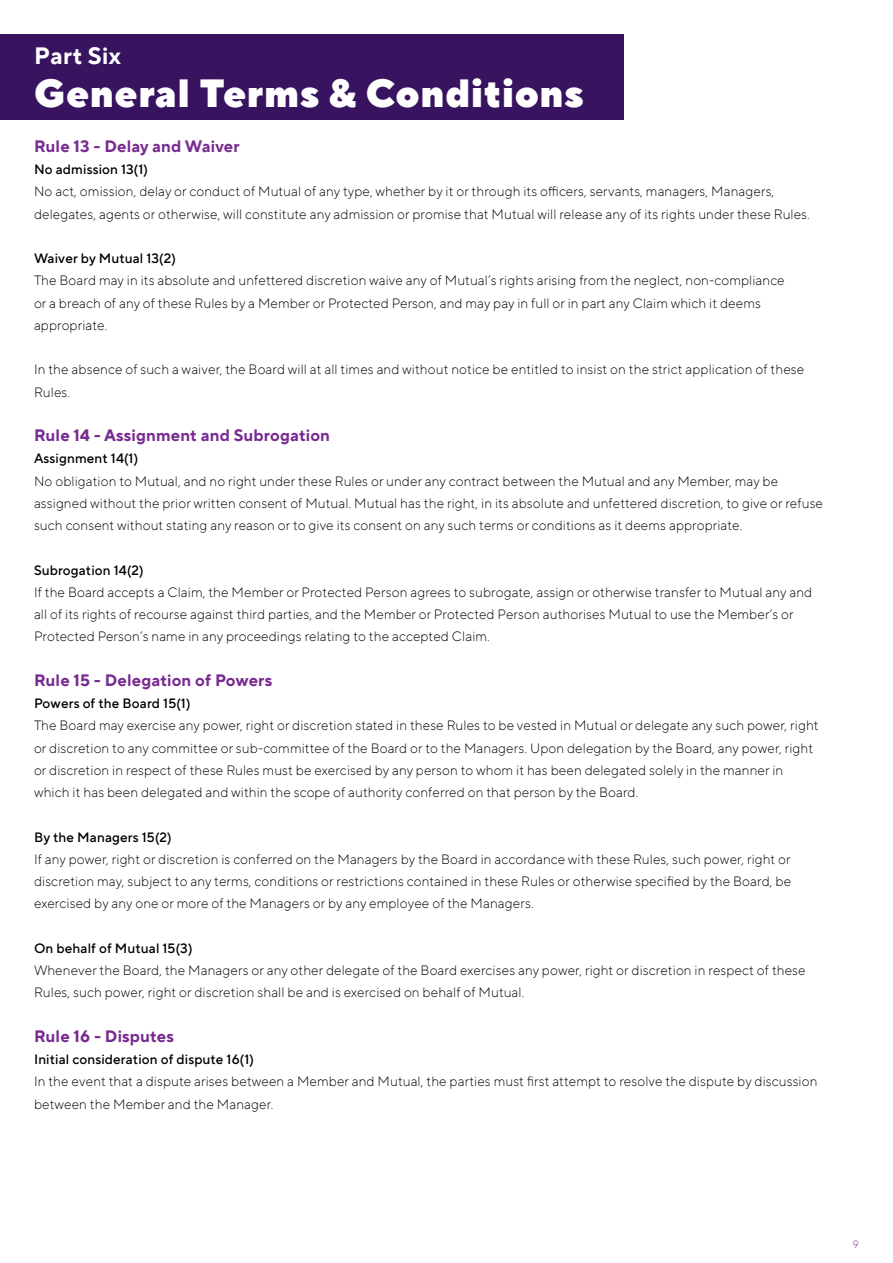
<style>
.page{position:relative;width:893px;height:1263px;background:#fff}
.page>*{position:absolute;margin:0;border:0;box-sizing:border-box;transform-origin:0 0}
.t1{font:900 39.15px "TT Norms Pro";letter-spacing:.015em;color:#fff}
.t2{font:700 23.55px "TT Norms Pro";letter-spacing:.02em;color:#fff}
.t3{font:700 16.5px "TT Norms Pro";letter-spacing:.01em;color:#782b90}
.t4{font:300 13.5px/22.2px "TT Norms Pro";letter-spacing:.01em;color:#000}
.t5{font:500 13.5px "TT Norms Pro";letter-spacing:.01em;color:#000}
.t6{font:300 10.5px "TT Norms Pro";color:#782b90}
</style>
<div class="page">
<div style="left:0;top:34px;width:624px;height:85px;background:#381460"></div>
<h2 class="t2" style="left:34px;top:40px;width:88px">Part Six</h2>
<h1 class="t1" style="left:34px;top:67px;width:551px">General Terms &amp; Conditions</h1>
<p class="t3" style="left:34px;top:135px;width:207px">Rule 13 - Delay and Waiver</p>
<p class="t5" style="left:34px;top:160px;width:116px">No admission 13(1)</p>
<p class="t4" style="left:34px;top:180px;width:777px">No act, omission, delay or conduct of Mutual of any type, whether by it or through its officers, servants, managers, Managers, delegates, agents or otherwise, will constitute any admission or promise that Mutual will release any of its rights under these Rules.</p>
<p class="t5" style="left:34px;top:249px;width:143px">Waiver by Mutual 13(2)</p>
<p class="t4" style="left:34px;top:269px;width:752px">The Board may in its absolute and unfettered discretion waive any of Mutual’s rights arising from the neglect, non-compliance or a breach of any of these Rules by a Member or Protected Person, and may pay in full or in part any Claim which it deems appropriate.</p>
<p class="t4" style="left:34px;top:358px;width:772px">In the absence of such a waiver, the Board will at all times and without notice be entitled to insist on the strict application of these<br>Rules.</p>
<p class="t3" style="left:34px;top:424px;width:298px">Rule 14 - Assignment and Subrogation</p>
<p class="t5" style="left:34px;top:450px;width:106px">Assignment 14(1)</p>
<p class="t4" style="left:34px;top:469px;width:790px">No obligation to Mutual, and no right under these Rules or under any contract between the Mutual and any Member, may be assigned without the prior written consent of Mutual. Mutual has the right, in its absolute and unfettered discretion, to give or refuse such consent without stating any reason or to give its consent on any such terms or conditions as it deems appropriate.</p>
<p class="t5" style="left:34px;top:561px;width:111px">Subrogation 14(2)</p>
<p class="t4" style="left:34px;top:580px;width:780px">If the Board accepts a Claim, the Member or Protected Person agrees to subrogate, assign or otherwise transfer to Mutual any and all of its rights of recourse against third parties, and the Member or Protected Person authorises Mutual to use the Member’s or<br>Protected Person’s name in any proceedings relating to the accepted Claim.</p>
<p class="t3" style="left:34px;top:669px;width:240px">Rule 15 - Delegation of Powers</p>
<p class="t5" style="left:34px;top:695px;width:158px">Powers of the Board 15(1)</p>
<p class="t4" style="left:34px;top:714px;width:786px">The Board may exercise any power, right or discretion stated in these Rules to be vested in Mutual or delegate any such power, right or discretion to any committee or sub-committee of the Board or to the Managers. Upon delegation by the Board, any power, right or discretion in respect of these Rules must be exercised by any person to whom it has been delegated solely in the manner in which it has been delegated and within the scope of authority conferred on that person by the Board.</p>
<p class="t5" style="left:34px;top:828px;width:139px">By the Managers 15(2)</p>
<p class="t4" style="left:34px;top:847px;width:759px;text-align:justify">If any power, right or discretion is conferred on the Managers by the Board in accordance with these Rules, such power, right or discretion may, subject to any terms, conditions or restrictions contained in these Rules or otherwise specified by the Board, be exercised by any one or more of the Managers or by any employee of the Managers.</p>
<p class="t5" style="left:34px;top:939px;width:160px">On behalf of Mutual 15(3)</p>
<p class="t4" style="left:34px;top:959px;width:773px">Whenever the Board, the Managers or any other delegate of the Board exercises any power, right or discretion in respect of these<br>Rules, such power, right or discretion shall be and is exercised on behalf of Mutual.</p>
<p class="t3" style="left:34px;top:1025px;width:141px">Rule 16 - Disputes</p>
<p class="t5" style="left:34px;top:1051px;width:221px">Initial consideration of dispute 16(1)</p>
<p class="t4" style="left:34px;top:1070px;width:785px">In the event that a dispute arises between a Member and Mutual, the parties must first attempt to resolve the dispute by discussion between the Member and the Manager.</p>
<p class="t6" style="left:853px;top:1237px;width:7px">9</p>
</div>
